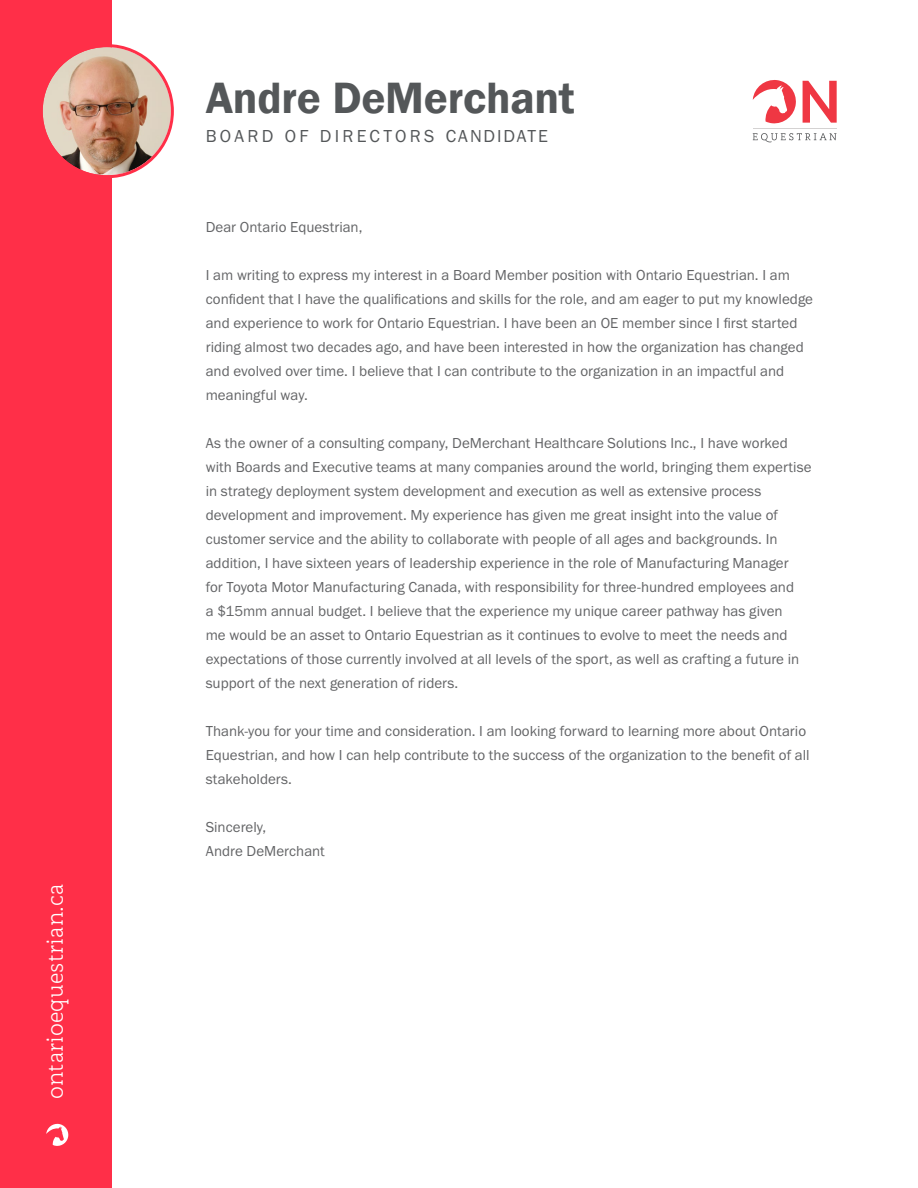
<style>
.page{position:relative;width:918px;height:1188px;background:#fff}
.page>*{position:absolute;margin:0;border:0;box-sizing:border-box;transform-origin:0 0}
.t1{font:600 45.15px "Franklin Gothic";letter-spacing:-.005em;color:#545759}
.t2{font:300 24px "Rogliano";color:#fff}
.t3{font:18px "Franklin Gothic URW Boo";letter-spacing:.17em;color:#545759}
.t4{font:15px/24px "Franklin Gothic URW Boo";color:#636466}
</style>
<div class="page">
<div style="left:0;top:0;width:112px;height:1188px;background:#ff2f48"></div>
<svg style="left:753px;top:80px;width:43px;height:44px"></svg>
<svg style="left:803px;top:81px;width:34px;height:42px"></svg>
<svg style="left:753px;top:133px;width:83px;height:9px"></svg>
<hr style="left:753px;top:128px;width:84px;height:1px;background:#d4d2d2">
<svg style="left:46px;top:1123px;width:23px;height:23px"></svg>
<img style="left:43px;top:47px;width:128px;height:128px;border-radius:64px">
<div style="left:40px;top:44px;width:134px;height:134px;border:3px solid #ff2f48;border-radius:50%"></div>
<h2 class="t2" style="left:39px;top:1099px;width:217px;rotate:-90deg">ontarioequestrian.ca</h2>
<h1 class="t1" style="left:206px;top:70px;width:371px">Andre DeMerchant</h1>
<p class="t3" style="left:206px;top:125px;width:344px">BOARD OF DIRECTORS CANDIDATE</p>
<p class="t4" style="left:206px;top:215px;width:158px">Dear Ontario Equestrian,</p>
<p class="t4" style="left:206px;top:263px;width:609px">I am writing to express my interest in a Board Member position with Ontario Equestrian. I am confident that I have the qualifications and skills for the role, and am eager to put my knowledge and experience to work for Ontario Equestrian. I have been an OE member since I first started riding almost two decades ago, and have been interested in how the organization has changed and evolved over time. I believe that I can contribute to the organization in an impactful and meaningful way.</p>
<p class="t4" style="left:206px;top:431px;width:607px">As the owner of a consulting company, DeMerchant Healthcare Solutions Inc., I have worked with Boards and Executive teams at many companies around the world, bringing them expertise in strategy deployment system development and execution as well as extensive process development and improvement. My experience has given me great insight into the value of customer service and the ability to collaborate with people of all ages and backgrounds. In addition, I have sixteen years of leadership experience in the role of Manufacturing Manager<br>for Toyota Motor Manufacturing Canada, with responsibility for three-hundred employees and<br>a $15mm annual budget. I believe that the experience my unique career pathway has given<br>me would be an asset to Ontario Equestrian as it continues to evolve to meet the needs and expectations of those currently involved at all levels of the sport, as well as crafting a future in support of the next generation of riders.</p>
<p class="t4" style="left:206px;top:719px;width:605px">Thank-you for your time and consideration. I am looking forward to learning more about Ontario<br>Equestrian, and how I can help contribute to the success of the organization to the benefit of all stakeholders.</p>
<p class="t4" style="left:206px;top:815px;width:121px">Sincerely,<br>Andre DeMerchant</p>
</div>
